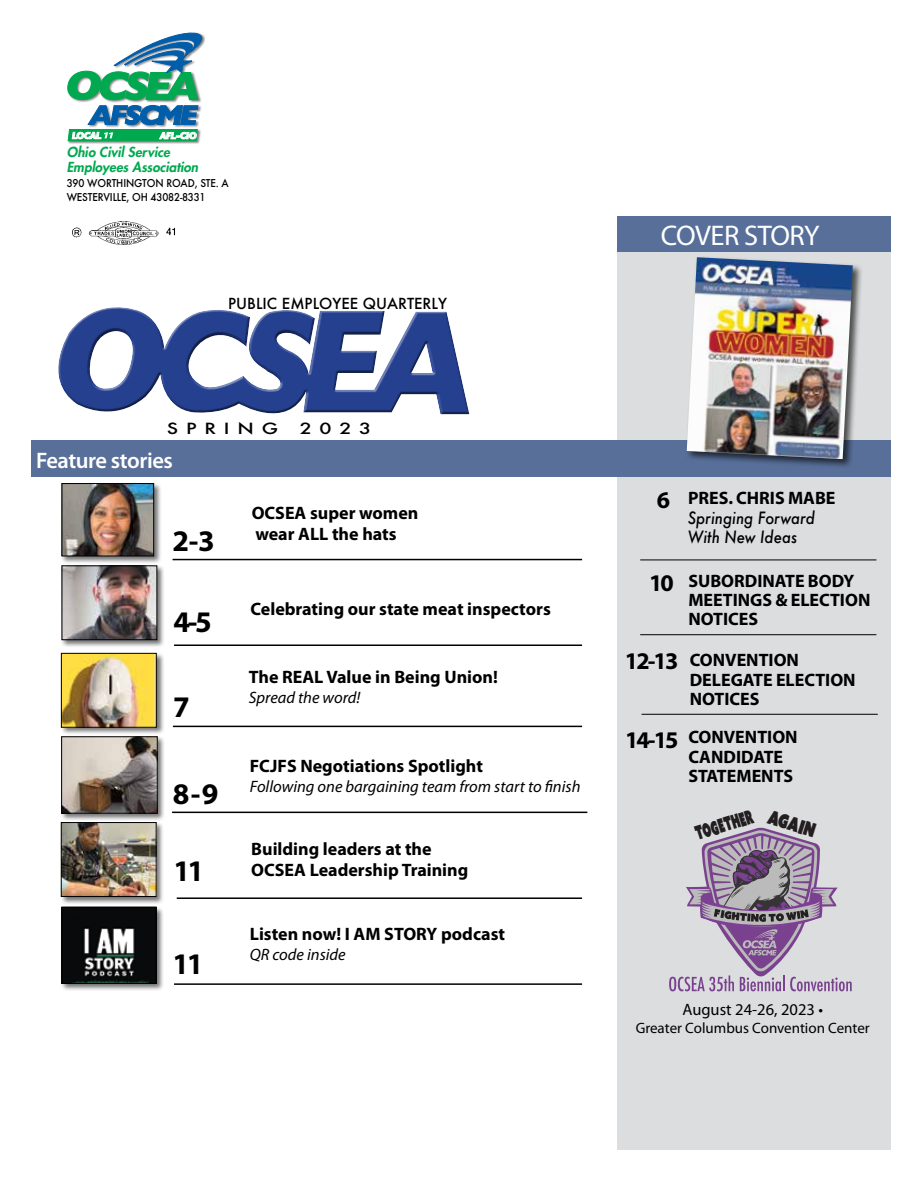
<style>
.page{position:relative;width:918px;height:1188px;background:#fff}
.page>*{position:absolute;margin:0;border:0;box-sizing:border-box;transform-origin:0 0}
.t1{font:700 30px "Myriad Pro";color:#000}
.t2{font:28.5px "Myriad Pro";letter-spacing:-.02em;color:#fff}
.t3{font:600 22.5px "Myriad Pro";letter-spacing:-.02em;color:#fff}
.t4{font:19.2px "Azo Sans Uber";color:#231f20;scale:.52 1}
.t5{font:19.2px "Azo Sans Uber";color:#231f20;scale:.71 1}
.t6{font:700 18px/19.5px "Myriad Pro";color:#000}
.t7{font:italic 16.5px "Myriad Pro";color:#000}
.t8{font:italic 500 16.5px/19.5px "Futura";color:#000;scale:.9 1}
.t9{font:16.5px "Myriad Pro";color:#000}
.t10{font:15px "Myriad Pro";color:#000}
.t11{font:500 15px "Futura";letter-spacing:.4em;color:#000;scale:1.3 1}
.t12{font:500 14.85px "Futura";color:#000}
.t13{font:italic 800 13.5px/15px "Futura";color:#00a94f}
.t14{font:500 10.5px/13.5px "Futura";letter-spacing:-.015em;color:#000;scale:.93 1}
.t15{font:italic 700 9.45px "Gill Sans";letter-spacing:-.025em;color:#fff}
.s1{font-size:24px}
</style>
<div class="page">
<div style="left:618px;top:237px;width:273px;height:913px;background:#dcddde"></div>
<div style="left:31px;top:440px;width:860px;height:36px;background:#586f99"></div>
<img style="left:72px;top:221px;width:103px;height:24px">
<div style="left:67px;top:32px;width:139px;height:112px;background:#000;opacity:.5"></div>
<svg style="left:67px;top:32px;width:138px;height:110px"></svg>
<div style="left:55px;top:309px;width:414px;height:108px;background:#000;opacity:.75"></div>
<hr style="left:174px;top:644px;width:408px;height:2px;background:#000">
<div style="left:61px;top:565px;width:104px;height:83px;background:#000;opacity:.55"></div>
<img style="left:64px;top:568px;width:91px;height:70px">
<div style="left:62px;top:566px;width:95px;height:74px;border:1px solid #000"></div>
<div style="left:61px;top:482px;width:101px;height:82px;background:#000;opacity:.55"></div>
<img style="left:64px;top:485px;width:88px;height:69px">
<div style="left:62px;top:483px;width:92px;height:73px;border:1px solid #000"></div>
<div style="left:61px;top:906px;width:103px;height:86px;background:#000;opacity:.55"></div>
<img style="left:64px;top:909px;width:90px;height:73px">
<div style="left:62px;top:907px;width:94px;height:77px;border:1px solid #000"></div>
<div style="left:618px;top:216px;width:273px;height:35px;background:#586f99"></div>
<hr style="left:173px;top:559px;width:409px;height:1px;background:#000">
<div style="left:60px;top:821px;width:105px;height:84px;background:#000;opacity:.55"></div>
<img style="left:63px;top:824px;width:91px;height:71px">
<div style="left:61px;top:822px;width:95px;height:75px;border:1px solid #000"></div>
<hr style="left:174px;top:983px;width:408px;height:2px;background:#000">
<hr style="left:177px;top:897px;width:405px;height:2px;background:#000">
<div style="left:685px;top:255px;width:178px;height:214px;background:#000;opacity:.66"></div>
<img style="left:687px;top:257px;width:166px;height:202px">
<hr style="left:173px;top:726px;width:409px;height:1px;background:#000">
<hr style="left:640px;top:560px;width:236px;height:1px;background:#000">
<hr style="left:640px;top:634px;width:236px;height:1px;background:#000">
<div style="left:60px;top:735px;width:106px;height:86px;background:#000;opacity:.55"></div>
<img style="left:63px;top:739px;width:92px;height:72px">
<div style="left:61px;top:737px;width:96px;height:76px;border:1px solid #000"></div>
<hr style="left:172px;top:812px;width:415px;height:1px;background:#000">
<hr style="left:642px;top:714px;width:236px;height:1px;background:#000">
<div style="left:60px;top:652px;width:105px;height:84px;background:#000;opacity:.55"></div>
<img style="left:63px;top:655px;width:91px;height:70px">
<div style="left:61px;top:653px;width:95px;height:74px;border:1px solid #000"></div>
<svg style="left:669px;top:828px;width:183px;height:163px"></svg>
<p class="t15" style="left:70px;top:130px;width:31px">LOCAL</p>
<p class="t13" style="left:67px;top:144px;width:133px">Ohio Civil Service<br>Employees Association</p>
<p class="t15" style="left:72px;top:130px;width:31px">LOCAL</p>
<p class="t15" style="left:158px;top:130px;width:38px">AFL-CIO</p>
<p class="t13" style="left:69px;top:144px;width:133px">Ohio Civil Service<br>Employees Association</p>
<p class="t15" style="left:160px;top:130px;width:38px">AFL-CIO</p>
<p class="t14" style="left:67px;top:177px;width:176px">390 WORTHINGTON ROAD, STE. A<br>WESTERVILLE, OH 43082-8331</p>
<p class="t12" style="left:228px;top:293px;width:220px">PUBLIC EMPLOYEE QUARTERLY</p>
<p class="t11" style="left:167px;top:418px;width:87px">SPRING</p>
<p class="t11" style="left:300px;top:418px;width:57px">2023</p>
<p class="t3" style="left:36px;top:446px;width:138px">Feature stories</p>
<h1 class="t1" style="left:173px;top:521px;width:44px">2-3</h1>
<h1 class="t1" style="left:174px;top:603px;width:40px">4-5</h1>
<h1 class="t1" style="left:173px;top:687px;width:18px">7</h1>
<h1 class="t1" style="left:173px;top:774px;width:47px">8 - 9</h1>
<h1 class="t1" style="left:173px;top:852px;width:32px">11</h1>
<h1 class="t1" style="left:173px;top:945px;width:32px">11</h1>
<p class="t6" style="left:252px;top:501px;width:168px;line-height:21.6px">OCSEA super women wear ALL the hats</p>
<p class="t6" style="left:251px;top:599px;width:302px">Celebrating our state meat inspectors</p>
<p class="t6" style="left:249px;top:667px;width:251px">The REAL Value in Being Union!</p>
<p class="t7" style="left:249px;top:687px;width:113px">Spread the word!</p>
<p class="t6" style="left:250px;top:756px;width:235px">FCJFS Negotiations Spotlight</p>
<p class="t7" style="left:250px;top:776px;width:332px">Following one bargaining team from start to finish</p>
<p class="t6" style="left:251px;top:837px;width:219px;line-height:21.6px">Building leaders at the<br>OCSEA Leadership Training</p>
<p class="t6" style="left:250px;top:924px;width:257px">Listen now! I AM STORY podcast</p>
<p class="t7" style="left:250px;top:944px;width:97px">QR code inside</p>
<h2 class="t2" style="left:661px;top:218px;width:160px">COVER STORY</h2>
<p class="t6" style="left:657px;top:488px;width:180px"><span class="s1">6</span> PRES. CHRIS MABE</p>
<p class="t8" style="left:688px;top:508px;width:143px">Springing Forward<br>With New Ideas</p>
<p class="t6" style="left:688px;top:570px;width:184px;text-indent:-39px"><span class="s1">10</span> SUBORDINATE BODY<br>MEETINGS &amp; ELECTION<br>NOTICES</p>
<p class="t6" style="left:690px;top:650px;width:167px;text-indent:-65px"><span class="s1">12-13</span> CONVENTION<br>DELEGATE ELECTION<br>NOTICES</p>
<p class="t6" style="left:688px;top:727px;width:111px;text-indent:-63px"><span class="s1">14-15</span> CONVENTION<br>CANDIDATE<br>STATEMENTS</p>
<p class="t4" style="left:692px;top:821px;width:116px;rotate:-17deg">TOGETHER</p>
<p class="t5" style="left:772px;top:804px;width:71px;rotate:17deg">AGAIN</p>
<p class="t9" style="left:682px;top:999px;width:142px">August 24-26, 2023 •</p>
<p class="t10" style="left:636px;top:1018px;width:236px">Greater Columbus Convention Center</p>
</div>
